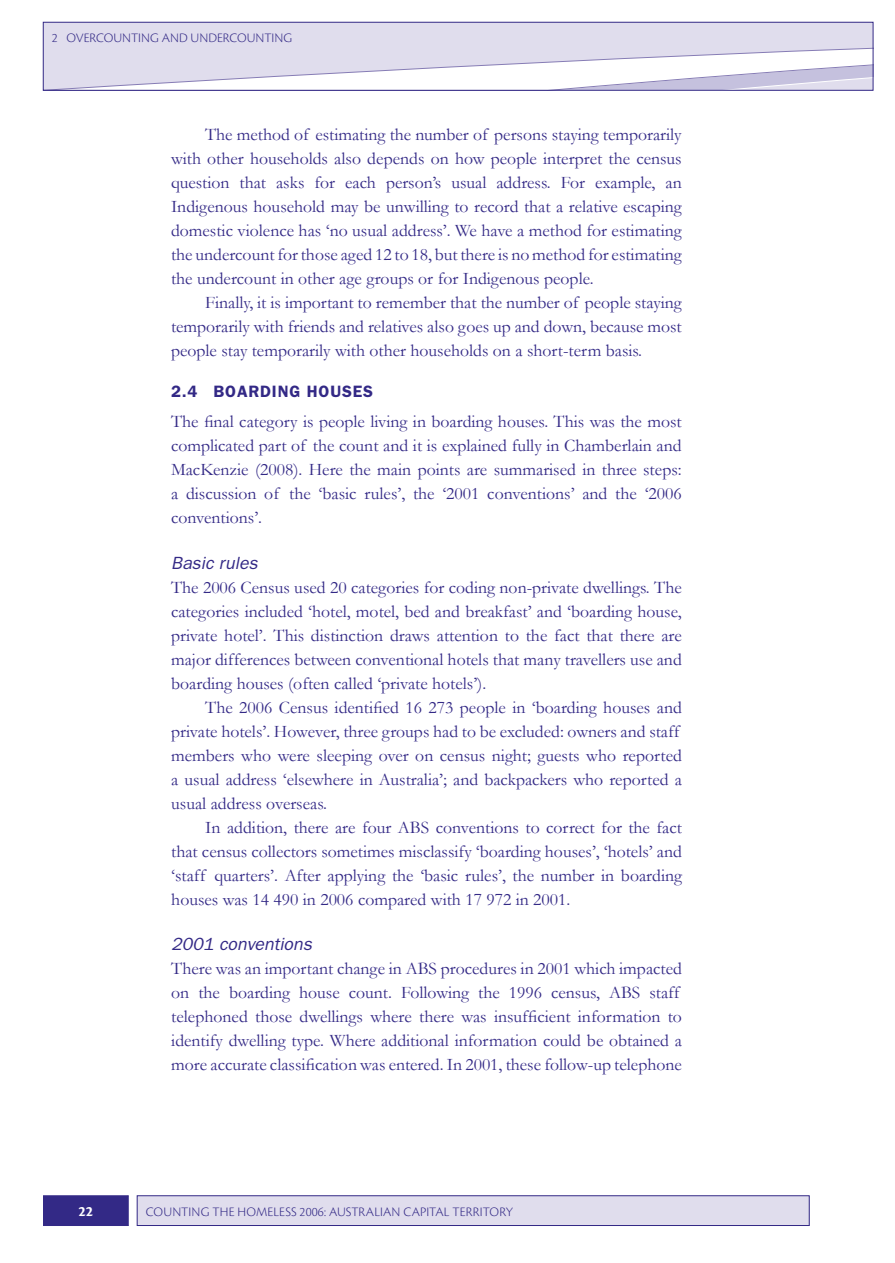
<style>
.page{position:relative;width:895px;height:1263px;background:#fff}
.page>*{position:absolute;margin:0;border:0;box-sizing:border-box;transform-origin:0 0}
.t1{font:17.7px/24px "Garamond";color:#332986;text-align:justify}
.t2{font:italic 17.7px "Franklin Gothic";color:#332986}
.t3{font:600 16.5px "Franklin Gothic";letter-spacing:.05em;color:#332986}
.t4{font:700 15px "Cronos Pro";color:#fff}
.t5{font:300 13.5px "Cronos Pro";letter-spacing:.01em;color:#332986}
</style>
<div class="page">
<div style="left:43px;top:22px;width:829px;height:68px;background:#e0dded"></div>
<svg style="left:74px;top:48px;width:796px;height:40px"></svg>
<div style="left:43px;top:22px;width:829px;height:68px;border:1px solid #332986"></div>
<div style="left:137px;top:1195px;width:671px;height:30px;background:#e0dded"></div>
<div style="left:137px;top:1195px;width:672px;height:30px;border:1px solid #332986"></div>
<div style="left:43px;top:1195px;width:85px;height:30px;background:#332986"></div>
<div style="left:43px;top:1195px;width:85px;height:30px;border:1px solid #332986"></div>
<p class="t5" style="left:52px;top:30px;width:242px">2 OVERCOUNTING AND UNDERCOUNTING</p>
<p class="t1" style="left:171px;top:122px;width:512px;text-indent:34px">The method of estimating the number of persons staying temporarily with other households also depends on how people interpret the census question that asks for each person’s usual address. For example, an Indigenous household may be unwilling to record that a relative escaping domestic violence has ‘no usual address’. We have a method for estimating the undercount for those aged 12 to 18, but there is no method for estimating the undercount in other age groups or for Indigenous people.</p>
<p class="t1" style="left:171px;top:290px;width:512px;text-indent:34px">Finally, it is important to remember that the number of people staying temporarily with friends and relatives also goes up and down, because most people stay temporarily with other households on a short-term basis.</p>
<p class="t3" style="left:171px;top:382px;width:203px">2.4 BOARDING HOUSES</p>
<p class="t1" style="left:171px;top:410px;width:512px">The final category is people living in boarding houses. This was the most complicated part of the count and it is explained fully in Chamberlain and MacKenzie (2008). Here the main points are summarised in three steps: a discussion of the ‘basic rules’, the ‘2001 conventions’ and the ‘2006 conventions’.</p>
<p class="t2" style="left:171px;top:552px;width:88px">Basic rules</p>
<p class="t1" style="left:171px;top:575px;width:512px">The 2006 Census used 20 categories for coding non-private dwellings. The categories included ‘hotel, motel, bed and breakfast’ and ‘boarding house, private hotel’. This distinction draws attention to the fact that there are major differences between conventional hotels that many travellers use and boarding houses (often called ‘private hotels’).</p>
<p class="t1" style="left:171px;top:695px;width:512px;text-align:left;text-indent:34px">The 2006 Census identified 16 273 people in ‘boarding houses and private hotels’. However, three groups had to be excluded: owners and staff members who were sleeping over on census night; guests who reported a usual address ‘elsewhere in Australia’; and backpackers who reported a usual address overseas.</p>
<p class="t1" style="left:171px;top:815px;width:512px;text-indent:34px">In addition, there are four ABS conventions to correct for the fact that census collectors sometimes misclassify ‘boarding houses’, ‘hotels’ and ‘staff quarters’. After applying the ‘basic rules’, the number in boarding houses was 14 490 in 2006 compared with 17 972 in 2001.</p>
<p class="t2" style="left:171px;top:934px;width:142px">2001 conventions</p>
<p class="t1" style="left:171px;top:956px;width:512px;text-align:left">There was an important change in ABS procedures in 2001 which impacted on the boarding house count. Following the 1996 census, ABS staff telephoned those dwellings where there was insufficient information to identify dwelling type. Where additional information could be obtained a more accurate classification was entered. In 2001, these follow-up telephone</p>
<p class="t4" style="left:78px;top:1203px;width:16px">22</p>
<p class="t5" style="left:146px;top:1204px;width:368px">COUNTING THE HOMELESS 2006: AUSTRALIAN CAPITAL TERRITORY</p>
</div>
